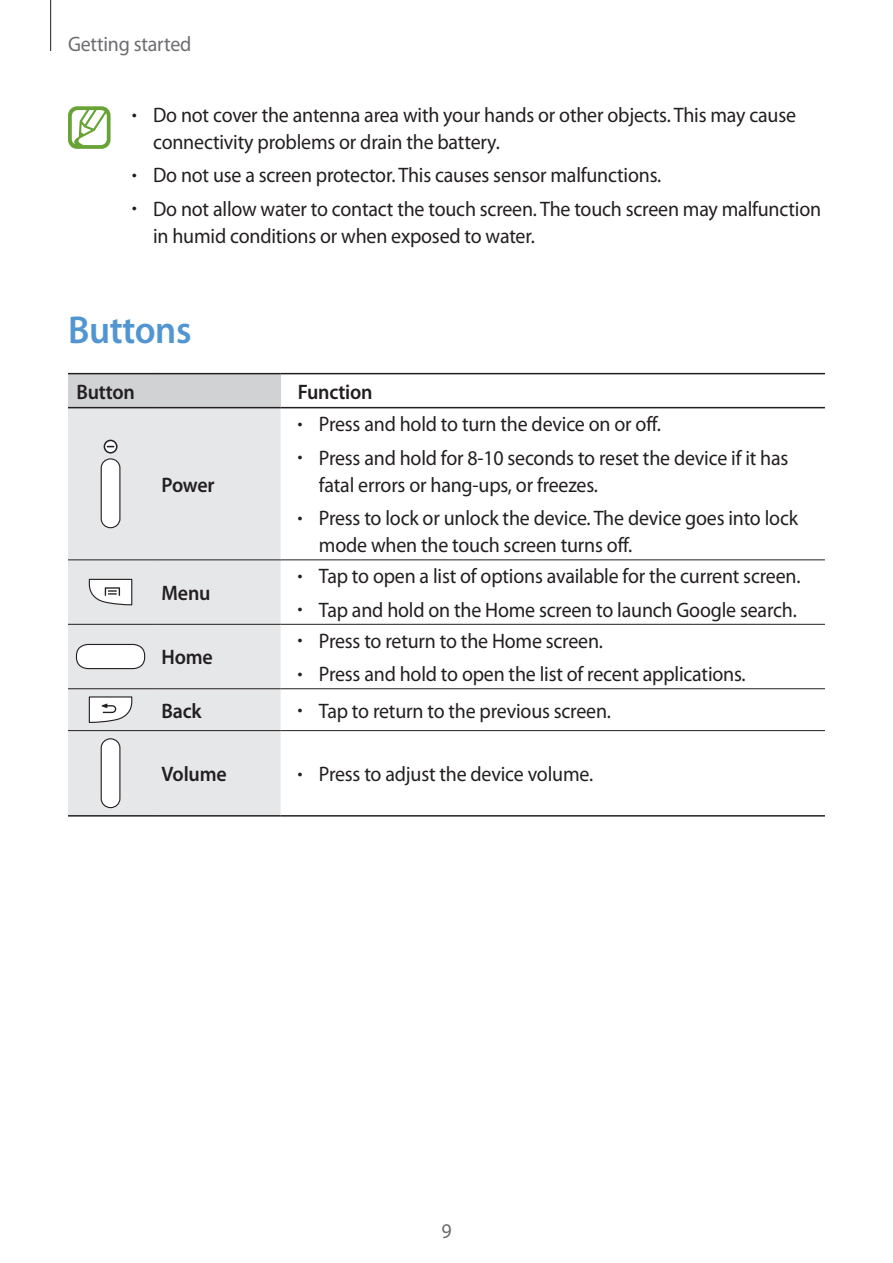
<style>
.page{position:relative;width:893px;height:1263px;background:#fff}
.page>*{position:absolute;margin:0;border:0;box-sizing:border-box;transform-origin:0 0}
.t1{font:600 39px "Myriad Pro";letter-spacing:-.01em;color:#5296d1;scale:.95 1}
.t2{font:21px/27px "Myriad Pro";letter-spacing:-.01em;color:#231f20;scale:.95 1}
.t3{font:600 21px "Myriad Pro";letter-spacing:-.01em;color:#231f20;scale:.95 1}
.t4{font:21px "Myriad Pro";letter-spacing:-.01em;color:#6c6d70;scale:.95 1}
.s1{font-weight:300}
</style>
<div class="page">
<hr style="left:50px;top:0;width:1px;height:51px;background:#231f20">
<svg style="left:68px;top:106px;width:43px;height:43px"></svg>
<div style="left:68px;top:374px;width:213px;height:34px;background:#d1d2d4"></div>
<div style="left:68px;top:408px;width:213px;height:407px;background:#e6e7e9"></div>
<hr style="left:68px;top:624px;width:85px;height:1px;background:#231f20">
<hr style="left:153px;top:624px;width:128px;height:1px;background:#231f20">
<hr style="left:68px;top:688px;width:85px;height:1px;background:#231f20">
<hr style="left:153px;top:559px;width:128px;height:1px;background:#231f20">
<hr style="left:68px;top:559px;width:85px;height:1px;background:#231f20">
<hr style="left:153px;top:688px;width:128px;height:1px;background:#231f20">
<hr style="left:281px;top:559px;width:544px;height:1px;background:#231f20">
<hr style="left:281px;top:624px;width:544px;height:1px;background:#231f20">
<hr style="left:281px;top:688px;width:544px;height:1px;background:#231f20">
<hr style="left:68px;top:730px;width:85px;height:1px;background:#231f20">
<hr style="left:281px;top:730px;width:544px;height:1px;background:#231f20">
<hr style="left:68px;top:815px;width:85px;height:1px;background:#231f20">
<hr style="left:281px;top:815px;width:544px;height:1px;background:#231f20">
<hr style="left:68px;top:373px;width:85px;height:1px;background:#231f20">
<hr style="left:153px;top:373px;width:128px;height:1px;background:#231f20">
<hr style="left:68px;top:407px;width:85px;height:1px;background:#231f20">
<hr style="left:153px;top:407px;width:128px;height:1px;background:#231f20">
<hr style="left:281px;top:373px;width:544px;height:1px;background:#231f20">
<hr style="left:281px;top:407px;width:544px;height:1px;background:#231f20">
<hr style="left:153px;top:730px;width:128px;height:1px;background:#231f20">
<hr style="left:153px;top:815px;width:128px;height:1px;background:#231f20">
<div style="left:101px;top:459px;width:19px;height:69px;background:#fff;border-radius:9px"></div>
<div style="left:101px;top:458px;width:19px;height:70px;border:1px solid #231f20;border-radius:9px"></div>
<svg style="left:104px;top:440px;width:14px;height:13px"></svg>
<svg style="left:89px;top:579px;width:43px;height:26px"></svg>
<div style="left:76px;top:644px;width:69px;height:25px;background:#fff;border-radius:11px"></div>
<div style="left:76px;top:644px;width:69px;height:25px;border:1px solid #231f20;border-radius:11px"></div>
<svg style="left:89px;top:696px;width:43px;height:27px"></svg>
<div style="left:101px;top:739px;width:19px;height:69px;background:#fff;border-radius:9px"></div>
<div style="left:101px;top:738px;width:19px;height:70px;border:1px solid #231f20;border-radius:9px"></div>
<p class="t4" style="left:68px;top:31px;width:131px">Getting started</p>
<p class="t2" style="left:153px;top:101px;width:678px;text-indent:-21px"><span class="s1">•</span> Do not cover the antenna area with your hands or other objects. This may cause connectivity problems or drain the battery.</p>
<p class="t2" style="left:132px;top:162px;width:559px"><span class="s1">•</span> Do not use a screen protector. This causes sensor malfunctions.</p>
<p class="t2" style="left:153px;top:195px;width:705px;text-indent:-21px"><span class="s1">•</span> Do not allow water to contact the touch screen. The touch screen may malfunction in humid conditions or when exposed to water.</p>
<h1 class="t1" style="left:68px;top:305px;width:132px">Buttons</h1>
<p class="t3" style="left:77px;top:378px;width:63px">Button</p>
<p class="t3" style="left:298px;top:378px;width:80px">Function</p>
<p class="t3" style="left:162px;top:471px;width:57px">Power</p>
<p class="t3" style="left:162px;top:579px;width:53px">Menu</p>
<p class="t3" style="left:162px;top:644px;width:55px">Home</p>
<p class="t2" style="left:298px;top:411px;width:384px"><span class="s1">•</span> Press and hold to turn the device on or off.</p>
<p class="t2" style="left:319px;top:444px;width:496px;text-indent:-21px"><span class="s1">•</span> Press and hold for 8-10 seconds to reset the device if it has fatal errors or hang-ups, or freezes.</p>
<p class="t2" style="left:319px;top:504px;width:506px;text-indent:-21px"><span class="s1">•</span> Press to lock or unlock the device. The device goes into lock mode when the touch screen turns off.</p>
<p class="t2" style="left:298px;top:562px;width:531px"><span class="s1">•</span> Tap to open a list of options available for the current screen.</p>
<p class="t2" style="left:298px;top:596px;width:527px"><span class="s1">•</span> Tap and hold on the Home screen to launch Google search.</p>
<p class="t2" style="left:298px;top:627px;width:323px"><span class="s1">•</span> Press to return to the Home screen.</p>
<p class="t2" style="left:298px;top:660px;width:473px"><span class="s1">•</span> Press and hold to open the list of recent applications.</p>
<p class="t3" style="left:162px;top:697px;width:44px">Back</p>
<p class="t2" style="left:298px;top:697px;width:331px"><span class="s1">•</span> Tap to return to the previous screen.</p>
<p class="t3" style="left:162px;top:761px;width:70px">Volume</p>
<p class="t2" style="left:298px;top:760px;width:313px"><span class="s1">•</span> Press to adjust the device volume.</p>
<p class="t4" style="left:441px;top:1218px;width:12px">9</p>
</div>
